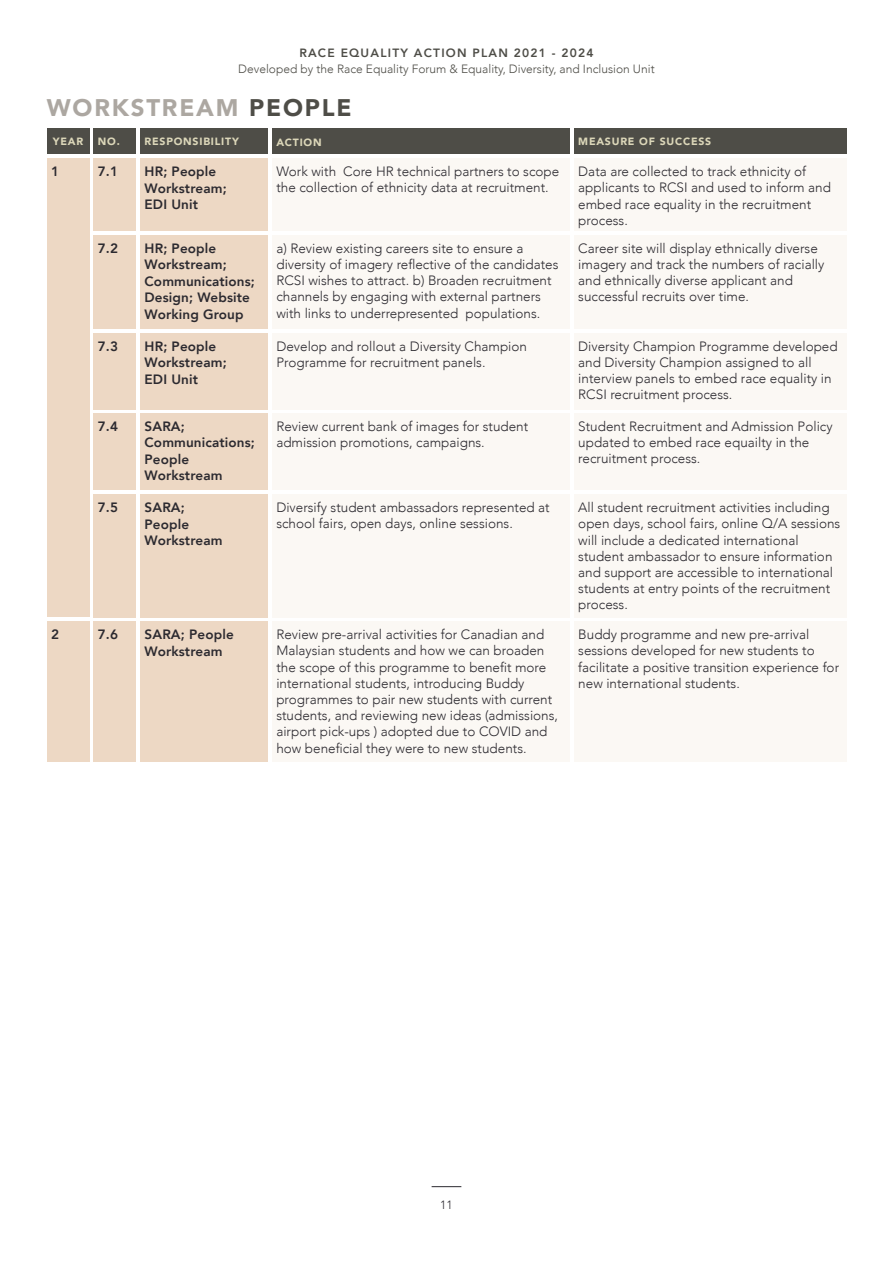
<style>
.page{position:relative;width:893px;height:1263px;background:#fff}
.page>*{position:absolute;margin:0;border:0;box-sizing:border-box;transform-origin:0 0}
.t1{font:900 24px "Avenir";letter-spacing:.075em;color:#aca7a1}
.t2{font:300 13.5px/16.2px "Avenir";color:#2c2a30}
.t3{font:800 13.5px/16.5px "Avenir";letter-spacing:.01em;color:#2c2a30}
.t4{font:300 12px "Avenir";color:#4e4d47}
.t5{font:800 12px "Avenir";letter-spacing:.1em;color:#4e4d47}
.t6{font:300 12px "Avenir";color:#2c2a30}
.t7{font:900 10.5px "Avenir";letter-spacing:.075em;color:#dcd7b9}
.s1{color:#4e4d47}
</style>
<div class="page">
<svg style="left:432px;top:1186px;width:29px;height:1px"></svg>
<div style="left:47px;top:128px;width:42px;height:25px;background:#4e4d47"></div>
<div style="left:94px;top:128px;width:42px;height:25px;background:#4e4d47"></div>
<div style="left:272px;top:128px;width:298px;height:26px;background:#4e4d47"></div>
<div style="left:574px;top:128px;width:272px;height:25px;background:#4e4d47"></div>
<div style="left:140px;top:128px;width:128px;height:25px;background:#4e4d47"></div>
<div style="left:272px;top:158px;width:298px;height:73px;background:#fbf8f4"></div>
<div style="left:272px;top:235px;width:298px;height:94px;background:#fbf8f4"></div>
<div style="left:272px;top:333px;width:298px;height:76px;background:#fbf8f4"></div>
<div style="left:272px;top:413px;width:298px;height:77px;background:#fbf8f4"></div>
<div style="left:272px;top:494px;width:298px;height:124px;background:#fbf8f4"></div>
<div style="left:574px;top:158px;width:272px;height:73px;background:#fbf8f4"></div>
<div style="left:574px;top:235px;width:272px;height:94px;background:#fbf8f4"></div>
<div style="left:574px;top:333px;width:272px;height:76px;background:#fbf8f4"></div>
<div style="left:574px;top:413px;width:272px;height:77px;background:#fbf8f4"></div>
<div style="left:574px;top:494px;width:272px;height:124px;background:#fbf8f4"></div>
<div style="left:140px;top:158px;width:128px;height:73px;background:#edd8c4"></div>
<div style="left:140px;top:235px;width:128px;height:94px;background:#edd8c4"></div>
<div style="left:140px;top:333px;width:128px;height:76px;background:#edd8c4"></div>
<div style="left:140px;top:413px;width:128px;height:77px;background:#edd8c4"></div>
<div style="left:140px;top:494px;width:128px;height:124px;background:#edd8c4"></div>
<div style="left:94px;top:158px;width:42px;height:73px;background:#edd8c4"></div>
<div style="left:94px;top:235px;width:42px;height:94px;background:#edd8c4"></div>
<div style="left:94px;top:333px;width:42px;height:76px;background:#edd8c4"></div>
<div style="left:94px;top:413px;width:42px;height:77px;background:#edd8c4"></div>
<div style="left:94px;top:494px;width:42px;height:124px;background:#edd8c4"></div>
<div style="left:47px;top:158px;width:42px;height:459px;background:#edd8c4"></div>
<div style="left:272px;top:621px;width:298px;height:141px;background:#fbf8f4"></div>
<div style="left:574px;top:621px;width:272px;height:141px;background:#fbf8f4"></div>
<div style="left:140px;top:621px;width:128px;height:141px;background:#edd8c4"></div>
<div style="left:94px;top:621px;width:42px;height:141px;background:#edd8c4"></div>
<div style="left:47px;top:621px;width:42px;height:141px;background:#edd8c4"></div>
<p class="t5" style="left:299px;top:43px;width:296px">RACE EQUALITY ACTION PLAN 2021 - 2024</p>
<p class="t4" style="left:238px;top:62px;width:418px">Developed by the Race Equality Forum &amp; Equality, Diversity, and Inclusion Unit</p>
<h1 class="t1" style="left:47px;top:87px;width:306px">WORKSTREAM <span class="s1">PEOPLE</span></h1>
<p class="t7" style="left:53px;top:133px;width:32px">YEAR</p>
<p class="t7" style="left:98px;top:133px;width:142px">NO. RESPONSIBILITY</p>
<p class="t7" style="left:276px;top:133px;width:47px">ACTION</p>
<p class="t7" style="left:578px;top:133px;width:134px">MEASURE OF SUCCESS</p>
<p class="t3" style="left:51px;top:163px;width:9px">1</p>
<p class="t3" style="left:98px;top:163px;width:22px">7.1</p>
<p class="t3" style="left:98px;top:240px;width:22px">7.2</p>
<p class="t3" style="left:98px;top:338px;width:22px">7.3</p>
<p class="t3" style="left:98px;top:418px;width:22px">7.4</p>
<p class="t3" style="left:98px;top:499px;width:22px">7.5</p>
<p class="t3" style="left:145px;top:163px;width:84px">HR; People<br>Workstream;<br>EDI Unit</p>
<p class="t3" style="left:145px;top:240px;width:112px">HR; People<br>Workstream;<br>Communications;<br>Design; Website<br>Working Group</p>
<p class="t3" style="left:145px;top:338px;width:84px">HR; People<br>Workstream;<br>EDI Unit</p>
<p class="t3" style="left:145px;top:418px;width:112px">SARA;<br>Communications;<br>People<br>Workstream</p>
<p class="t3" style="left:145px;top:499px;width:79px">SARA;<br>People<br>Workstream</p>
<p class="t2" style="left:276px;top:164px;width:284px">Work with Core HR technical partners to scope the collection of ethnicity data at recruitment.</p>
<p class="t2" style="left:276px;top:240px;width:284px">a) Review existing careers site to ensure a diversity of imagery reflective of the candidates RCSI wishes to attract. b) Broaden recruitment channels by engaging with external partners with links to underrepresented populations.</p>
<p class="t2" style="left:276px;top:338px;width:252px">Develop and rollout a Diversity Champion<br>Programme for recruitment panels.</p>
<p class="t2" style="left:276px;top:418px;width:253px">Review current bank of images for student admission promotions, campaigns.</p>
<p class="t2" style="left:276px;top:499px;width:275px">Diversify student ambassadors represented at school fairs, open days, online sessions.</p>
<p class="t2" style="left:578px;top:164px;width:254px">Data are collected to track ethnicity of applicants to RCSI and used to inform and embed race equality in the recruitment process.</p>
<p class="t2" style="left:578px;top:240px;width:248px">Career site will display ethnically diverse imagery and track the numbers of racially and ethnically diverse applicant and successful recruits over time.</p>
<p class="t2" style="left:578px;top:338px;width:261px">Diversity Champion Programme developed and Diversity Champion assigned to all interview panels to embed race equality in RCSI recruitment process.</p>
<p class="t2" style="left:578px;top:418px;width:256px">Student Recruitment and Admission Policy updated to embed race equailty in the recruitment process.</p>
<p class="t2" style="left:578px;top:499px;width:263px">All student recruitment activities including open days, school fairs, online Q/A sessions will include a dedicated international student ambassador to ensure information and support are accessible to international students at entry points of the recruitment process.</p>
<p class="t3" style="left:51px;top:626px;width:9px">2</p>
<p class="t3" style="left:98px;top:626px;width:22px">7.6</p>
<p class="t3" style="left:145px;top:626px;width:91px">SARA; People<br>Workstream</p>
<p class="t2" style="left:276px;top:626px;width:283px">Review pre-arrival activities for Canadian and Malaysian students and how we can broaden the scope of this programme to benefit more international students, introducing Buddy programmes to pair new students with current students, and reviewing new ideas (admissions, airport pick-ups ) adopted due to COVID and how beneficial they were to new students.</p>
<p class="t2" style="left:578px;top:626px;width:262px">Buddy programme and new pre-arrival sessions developed for new students to facilitate a positive transition experience for new international students.</p>
<p class="t6" style="left:440px;top:1198px;width:14px">11</p>
</div>
